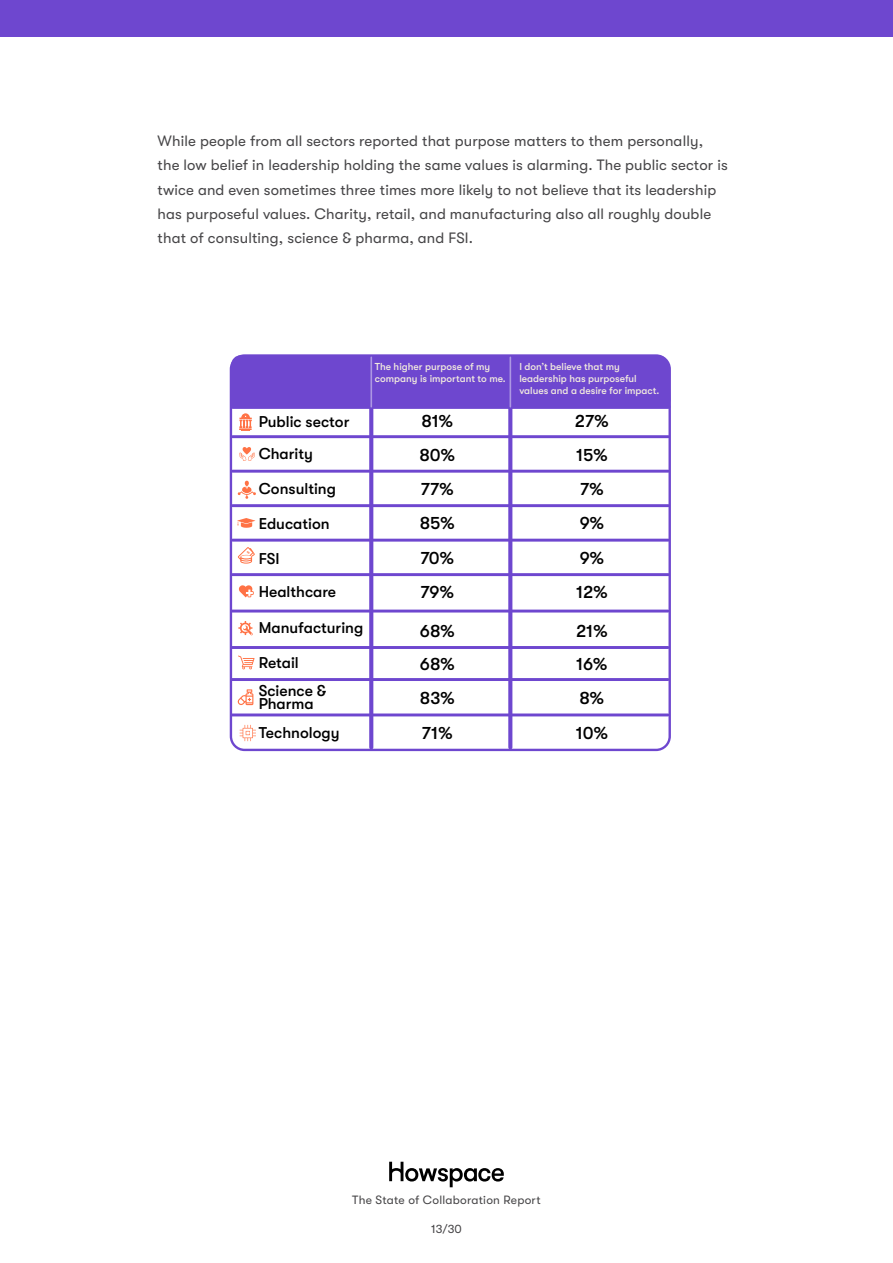
<style>
.page{position:relative;width:893px;height:1263px;background:#fff}
.page>*{position:absolute;margin:0;border:0;box-sizing:border-box;transform-origin:0 0}
.t1{font:500 17.7px/34.2px "GT Walsheim Pro";color:#000;text-align:justify}
.t2{font:500 15.6px/32.5px "GT Walsheim Pro";color:#000}
.t3{font:15px/24px "GT Walsheim Pro";letter-spacing:.01em;color:#464547}
.t4{font:12px "GT Walsheim Pro";letter-spacing:.02em;color:#464547}
.t5{font:500 10.05px/12.1px "GT Walsheim Pro";color:#f2eade}
</style>
<div class="page">
<svg style="left:389px;top:1162px;width:115px;height:25px"></svg>
<div style="left:0;top:0;width:893px;height:36px;background:#6e47cf"></div>
<svg style="left:230px;top:354px;width:441px;height:397px"></svg>
<svg style="left:369px;top:357px;width:4px;height:390px"></svg>
<svg style="left:508px;top:357px;width:4px;height:390px"></svg>
<hr style="left:233px;top:435px;width:435px;height:3px;background:#6e47cf">
<svg style="left:233px;top:405px;width:435px;height:4px;background:#714cd0"></svg>
<hr style="left:233px;top:470px;width:435px;height:3px;background:#6e47cf">
<hr style="left:233px;top:504px;width:435px;height:3px;background:#6e47cf">
<hr style="left:233px;top:539px;width:435px;height:3px;background:#6e47cf">
<hr style="left:233px;top:573px;width:435px;height:3px;background:#6e47cf">
<hr style="left:232px;top:610px;width:436px;height:2px;background:#6e47cf">
<hr style="left:232px;top:646px;width:436px;height:3px;background:#6e47cf">
<hr style="left:232px;top:678px;width:436px;height:3px;background:#6e47cf">
<hr style="left:232px;top:713px;width:436px;height:3px;background:#6e47cf">
<hr style="left:510px;top:357px;width:1px;height:50px;background:#ad97e3">
<hr style="left:370px;top:357px;width:2px;height:50px;background:#ad97e3">
<svg style="left:239px;top:414px;width:13px;height:17px"></svg>
<svg style="left:239px;top:447px;width:16px;height:14px"></svg>
<svg style="left:238px;top:480px;width:18px;height:19px"></svg>
<svg style="left:237px;top:518px;width:18px;height:10px"></svg>
<svg style="left:239px;top:585px;width:15px;height:12px"></svg>
<svg style="left:238px;top:621px;width:15px;height:14px"></svg>
<svg style="left:238px;top:689px;width:15px;height:16px"></svg>
<svg style="left:239px;top:725px;width:17px;height:16px"></svg>
<svg style="left:238px;top:655px;width:17px;height:14px"></svg>
<svg style="left:238px;top:547px;width:17px;height:17px"></svg>
<p class="t3" style="left:158px;top:129px;width:572px">While people from all sectors reported that purpose matters to them personally, the low belief in leadership holding the same values is alarming. The public sector is twice and even sometimes three times more likely to not believe that its leadership has purposeful values. Charity, retail, and manufacturing also all roughly double that of consulting, science &amp; pharma, and FSI.</p>
<p class="t2" style="left:259px;top:405px;width:92px">Public sector<br>Charity</p>
<p class="t2" style="left:259px;top:472px;width:79px">Consulting</p>
<p class="t2" style="left:259px;top:507px;width:72px">Education</p>
<p class="t2" style="left:259px;top:542px;width:79px;line-height:33px">FSI<br>Healthcare</p>
<p class="t2" style="left:259px;top:612px;width:106px">Manufacturing</p>
<p class="t2" style="left:259px;top:649px;width:69px;line-height:27.6px">Retail<br>Science &amp;</p>
<p class="t2" style="left:259px;top:688px;width:83px;line-height:29.8px">Pharma<br>Technology</p>
<p class="t5" style="left:375px;top:360px;width:133px">The higher purpose of my company is important to me.</p>
<p class="t5" style="left:519px;top:360px;width:142px">I don’t believe that my leadership has purposeful values and a desire for impact.</p>
<p class="t1" style="left:419px;top:404px;width:37px">81% 80% 77% 85% 70% 79%</p>
<p class="t1" style="left:420px;top:614px;width:36px">68% 68% 83% 71%</p>
<p class="t1" style="left:575px;top:404px;width:35px;text-align:left">27%<br>15%<br>7%<br>9%<br>9%<br>12%</p>
<p class="t1" style="left:576px;top:614px;width:33px;text-align:left">21%<br>16%<br>8%<br>10%</p>
<p class="t4" style="left:352px;top:1194px;width:190px">The State of Collaboration Report</p>
<p class="t4" style="left:431px;top:1222px;width:32px">13/30</p>
</div>
